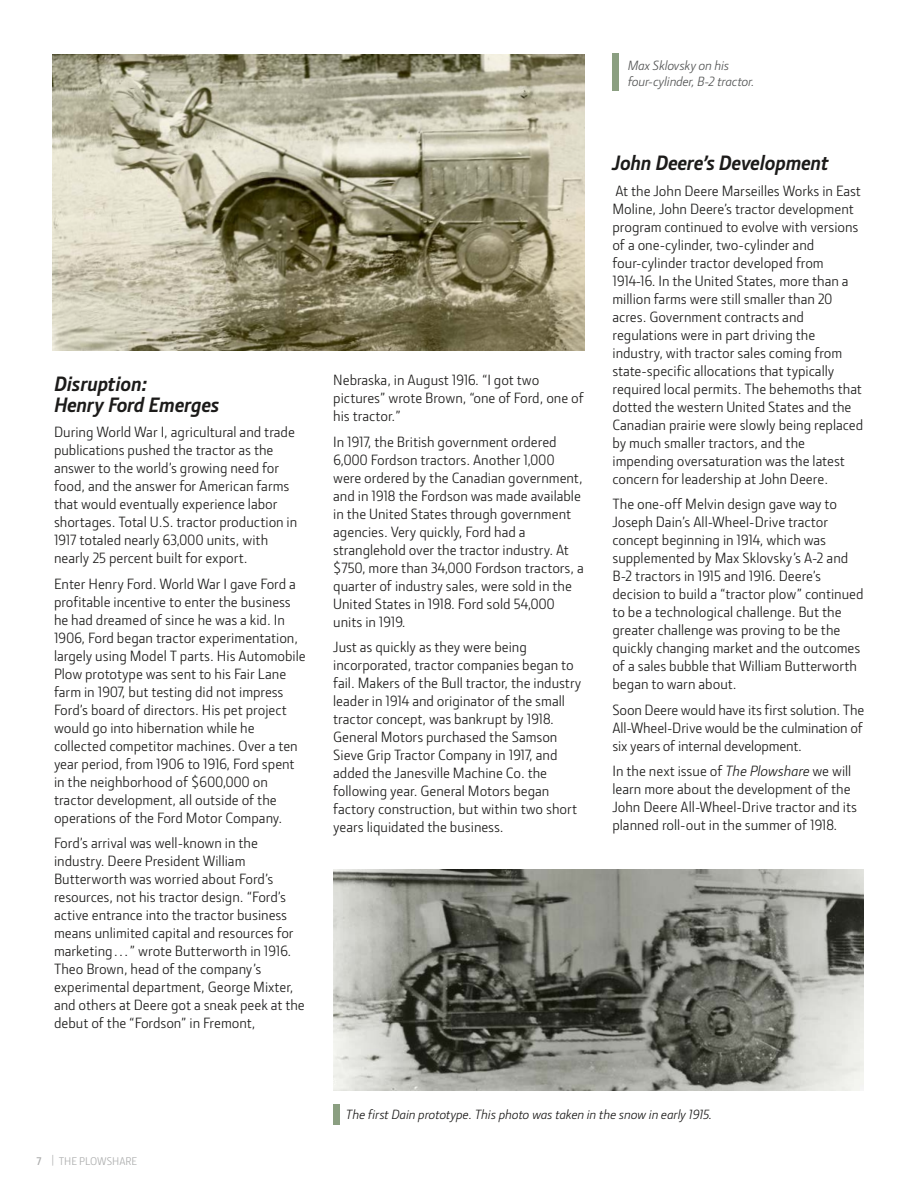
<style>
.page{position:relative;width:918px;height:1188px;background:#fff}
.page>*{position:absolute;margin:0;border:0;box-sizing:border-box;transform-origin:0 0}
.t1{font:italic 700 21px/21px "JD Sans Pro";letter-spacing:-.005em;color:#1c1b1a}
.t2{font:15px/18px "JD Sans Pro";color:#1c1b1a}
.t3{font:italic 13.5px "JD Sans Pro";color:#1c1b1a}
.t4{font:italic 13.5px/16.5px "JD Sans Pro";letter-spacing:-.005em;color:#535454}
.t5{font:11.25px "JD Sans Pro";color:#abacac}
.s1{font-style:italic}
.s2{font-weight:600}
</style>
<div class="page">
<img style="left:53px;top:54px;width:532px;height:297px">
<img style="left:333px;top:870px;width:531px;height:220px">
<div style="left:334px;top:1104px;width:6px;height:21px;background:#8b9f81"></div>
<div style="left:612px;top:53px;width:6px;height:37px;background:#8b9f81"></div>
<h1 class="t1" style="left:54px;top:373px;width:167px">Disruption:<br>Henry Ford Emerges</h1>
<p class="t2" style="left:54px;top:423px;width:245px">During World War I, agricultural and trade publications pushed the tractor as the answer to the world’s growing need for food, and the answer for American farms that would eventually experience labor shortages. Total U.S. tractor production in 1917 totaled nearly 63,000 units, with nearly 25 percent built for export.</p>
<p class="t2" style="left:54px;top:574px;width:253px">Enter Henry Ford. World War I gave Ford a profitable incentive to enter the business he had dreamed of since he was a kid. In 1906, Ford began tractor experimentation, largely using Model T parts. His Automobile Plow prototype was sent to his Fair Lane farm in 1907, but testing did not impress Ford’s board of directors. His pet project would go into hibernation while he collected competitor machines. Over a ten year period, from 1906 to 1916, Ford spent in the neighborhood of $600,000 on tractor development, all outside of the operations of the Ford Motor Company.</p>
<p class="t2" style="left:54px;top:834px;width:252px">Ford’s arrival was well-known in the industry. Deere President William Butterworth was worried about Ford’s resources, not his tractor design. “Ford’s active entrance into the tractor business means unlimited capital and resources for marketing…” wrote Butterworth in 1916.<br>Theo Brown, head of the company’s experimental department, George Mixter, and others at Deere got a sneak peek at the debut of the “Fordson” in Fremont,</p>
<p class="t2" style="left:333px;top:371px;width:252px">Nebraska, in August 1916. “I got two pictures” wrote Brown, “one of Ford, one of his tractor.”</p>
<p class="t2" style="left:333px;top:432px;width:252px">In 1917, the British government ordered 6,000 Fordson tractors. Another 1,000 were ordered by the Canadian government, and in 1918 the Fordson was made available in the United States through government agencies. Very quickly, Ford had a stranglehold over the tractor industry. At $750, more than 34,000 Fordson tractors, a quarter of industry sales, were sold in the United States in 1918. Ford sold 54,000 units in 1919.</p>
<p class="t2" style="left:333px;top:638px;width:250px">Just as quickly as they were being incorporated, tractor companies began to fail. Makers of the Bull tractor, the industry leader in 1914 and originator of the small tractor concept, was bankrupt by 1918.<br>General Motors purchased the Samson Sieve Grip Tractor Company in 1917, and added the Janesville Machine Co. the following year. General Motors began factory construction, but within two short years liquidated the business.</p>
<p class="t4" style="left:628px;top:57px;width:128px">Max Sklovsky on his four-cylinder, B-2 tractor.</p>
<h1 class="t1" style="left:612px;top:152px;width:218px">John Deere’s Development</h1>
<p class="t2" style="left:612px;top:181px;width:252px">At the John Deere Marseilles Works in East Moline, John Deere’s tractor development program continued to evolve with versions of a one-cylinder, two-cylinder and four-cylinder tractor developed from 1914-16. In the United States, more than a million farms were still smaller than 20 acres. Government contracts and regulations were in part driving the industry, with tractor sales coming from state-specific allocations that typically required local permits. The behemoths that dotted the western United States and the Canadian prairie were slowly being replaced by much smaller tractors, and the impending oversaturation was the latest concern for leadership at John Deere.</p>
<p class="t2" style="left:612px;top:495px;width:253px">The one-off Melvin design gave way to Joseph Dain’s All-Wheel-Drive tractor concept beginning in 1914, which was supplemented by Max Sklovsky’s A-2 and B-2 tractors in 1915 and 1916. Deere’s decision to build a “tractor plow” continued to be a technological challenge. But the greater challenge was proving to be the quickly changing market and the outcomes of a sales bubble that William Butterworth began to warn about.</p>
<p class="t2" style="left:612px;top:700px;width:253px;text-align:justify">Soon Deere would have its first solution. The All-Wheel-Drive would be the culmination of six years of internal development.</p>
<p class="t2" style="left:612px;top:762px;width:246px">In the next issue of <span class="s1">The Plowshare</span> we will learn more about the development of the John Deere All-Wheel-Drive tractor and its planned roll-out in the summer of 1918.</p>
<p class="t5" style="left:36px;top:1153px;width:102px"><span class="s2">7</span> | THE PLOWSHARE</p>
<p class="t3" style="left:346px;top:1106px;width:368px">The first Dain prototype. This photo was taken in the snow in early 1915.</p>
</div>
